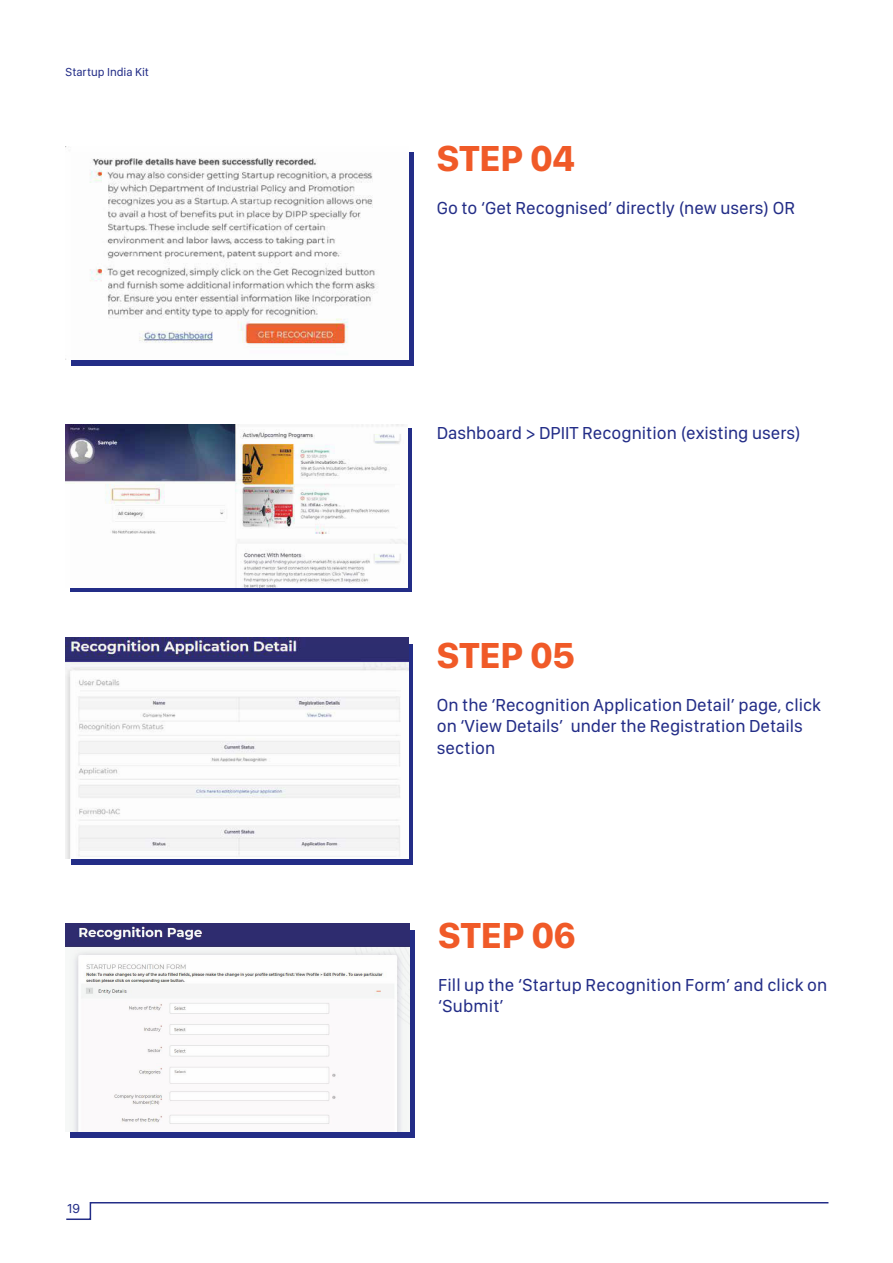
<style>
.page{position:relative;width:893px;height:1263px;background:#fff}
.page>*{position:absolute;margin:0;border:0;box-sizing:border-box;transform-origin:0 0}
.t1{font:700 37.5px "SF Compact Display";color:#f05a28}
.t2{font:18px/21.6px "SF Compact Display";color:#232d87}
.t3{font:13.5px "SF Compact Display";color:#232d87}
.t4{font:12px "SF Compact Display";color:#232d87}
</style>
<div class="page">
<div style="left:70px;top:930px;width:344px;height:207px;background:#232d87"></div>
<div style="left:70px;top:429px;width:342px;height:163px;background:#232d87"></div>
<svg style="left:72px;top:644px;width:341px;height:220px;fill:#232d87"></svg>
<div style="left:72px;top:152px;width:342px;height:214px;background:#232d87"></div>
<img style="left:66px;top:146px;width:342px;height:214px">
<img style="left:66px;top:424px;width:341px;height:164px">
<img style="left:66px;top:638px;width:342px;height:220px">
<img style="left:65px;top:924px;width:345px;height:207px">
<svg style="left:66px;top:1202px;width:763px;height:18px"></svg>
<p class="t4" style="left:66px;top:63px;width:85px">Startup India Kit</p>
<p class="t3" style="left:67px;top:1198px;width:14px">19</p>
<h1 class="t1" style="left:437px;top:125px;width:140px">STEP 04</h1>
<p class="t2" style="left:437px;top:197px;width:360px">Go to ‘Get Recognised’ directly (new users) OR</p>
<p class="t2" style="left:437px;top:422px;width:366px">Dashboard &gt; DPIIT Recognition (existing users)</p>
<h1 class="t1" style="left:437px;top:622px;width:140px">STEP 05</h1>
<p class="t2" style="left:437px;top:693px;width:385px">On the ‘Recognition Application Detail’ page, click on ‘View Details’ under the Registration Details section</p>
<h1 class="t1" style="left:438px;top:903px;width:139px">STEP 06</h1>
<p class="t2" style="left:438px;top:974px;width:391px">Fill up the ‘Startup Recognition Form’ and click on ‘Submit’</p>
</div>
